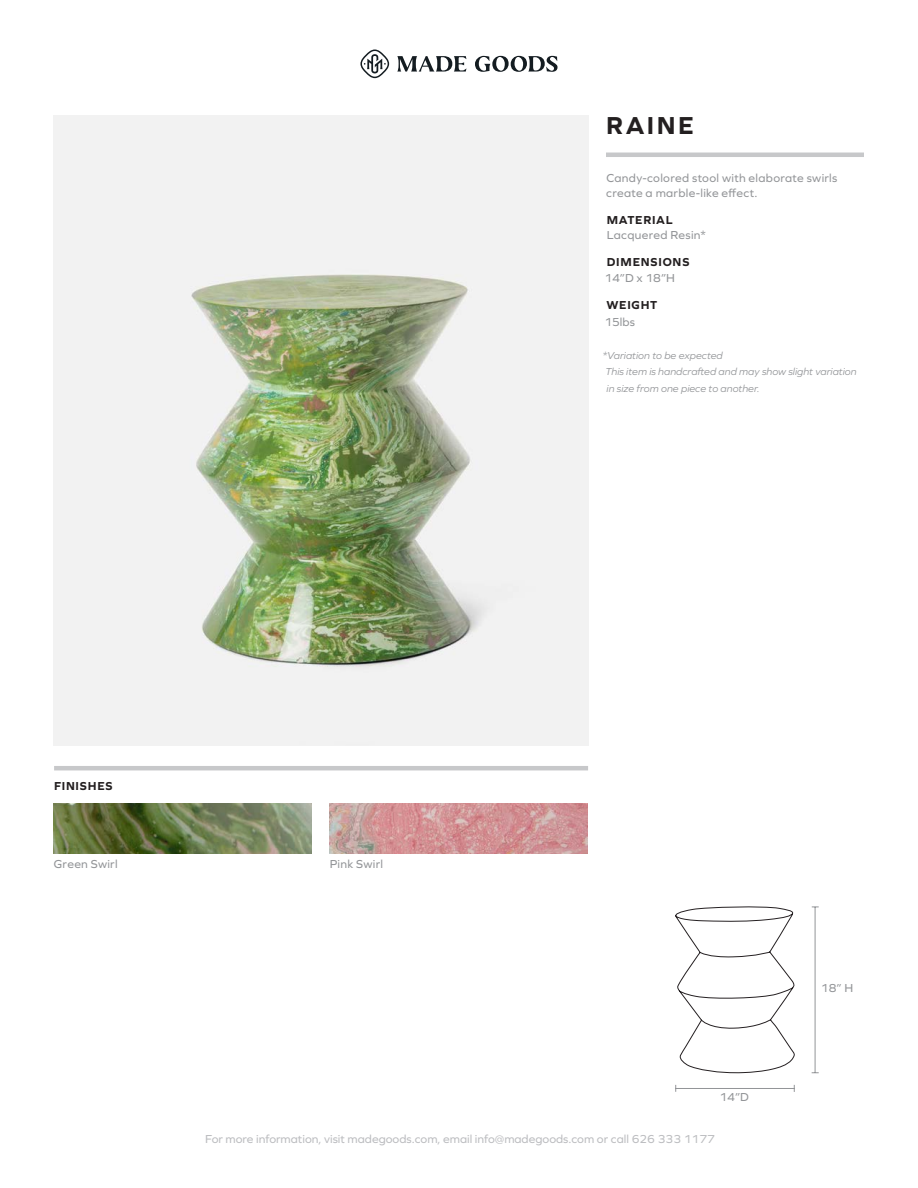
<style>
.page{position:relative;width:918px;height:1188px;background:#fff}
.page>*{position:absolute;margin:0;border:0;box-sizing:border-box;transform-origin:0 0}
.t1{font:700 25.5px "Graphie";letter-spacing:.095em;color:#231f20}
.t2{font:12px/15px "Graphie";letter-spacing:.025em;color:#939598}
.t3{font:12px "Graphie";color:#bcbdc0}
.t4{font:700 12px "Graphie";letter-spacing:.065em;color:#231f20}
.t5{font:italic 10.5px/16.5px "Graphie";color:#939598}
</style>
<div class="page">
<hr style="left:606px;top:153px;width:258px;height:4px;background:#c7c8ca">
<svg style="left:397px;top:56px;width:161px;height:16px"></svg>
<svg style="left:360px;top:50px;width:29px;height:28px"></svg>
<hr style="left:54px;top:766px;width:534px;height:4px;background:#c7c8ca">
<img style="left:54px;top:116px;width:534px;height:629px">
<hr style="left:815px;top:907px;width:1px;height:166px;background:#939598">
<hr style="left:676px;top:1088px;width:118px;height:1px;background:#939598">
<img style="left:54px;top:803px;width:258px;height:51px">
<img style="left:330px;top:803px;width:258px;height:51px">
<svg style="left:675px;top:906px;width:120px;height:168px"></svg>
<p class="t4" style="left:54px;top:779px;width:60px">FINISHES</p>
<p class="t2" style="left:54px;top:856px;width:65px">Green Swirl</p>
<p class="t2" style="left:330px;top:856px;width:55px">Pink Swirl</p>
<h1 class="t1" style="left:606px;top:110px;width:89px">RAINE</h1>
<p class="t2" style="left:606px;top:170px;width:233px">Candy-colored stool with elaborate swirls create a marble-like effect.</p>
<p class="t4" style="left:607px;top:213px;width:67px">MATERIAL</p>
<p class="t2" style="left:607px;top:227px;width:101px">Lacquered Resin*</p>
<p class="t4" style="left:607px;top:255px;width:84px">DIMENSIONS</p>
<p class="t2" style="left:604px;top:270px;width:72px">14”D x 18”H</p>
<p class="t4" style="left:606px;top:298px;width:52px">WEIGHT</p>
<p class="t2" style="left:604px;top:314px;width:32px">15lbs</p>
<p class="t5" style="left:603px;top:347px;width:256px">*Variation to be expected<br>This item is handcrafted and may show slight variation in size from one piece to another.</p>
<p class="t2" style="left:719px;top:1090px;width:31px">14”D</p>
<p class="t2" style="left:821px;top:981px;width:34px">18” H</p>
<p class="t3" style="left:205px;top:1132px;width:511px">For more information, visit madegoods.com, email info@madegoods.com or call 626 333 1177</p>
</div>
